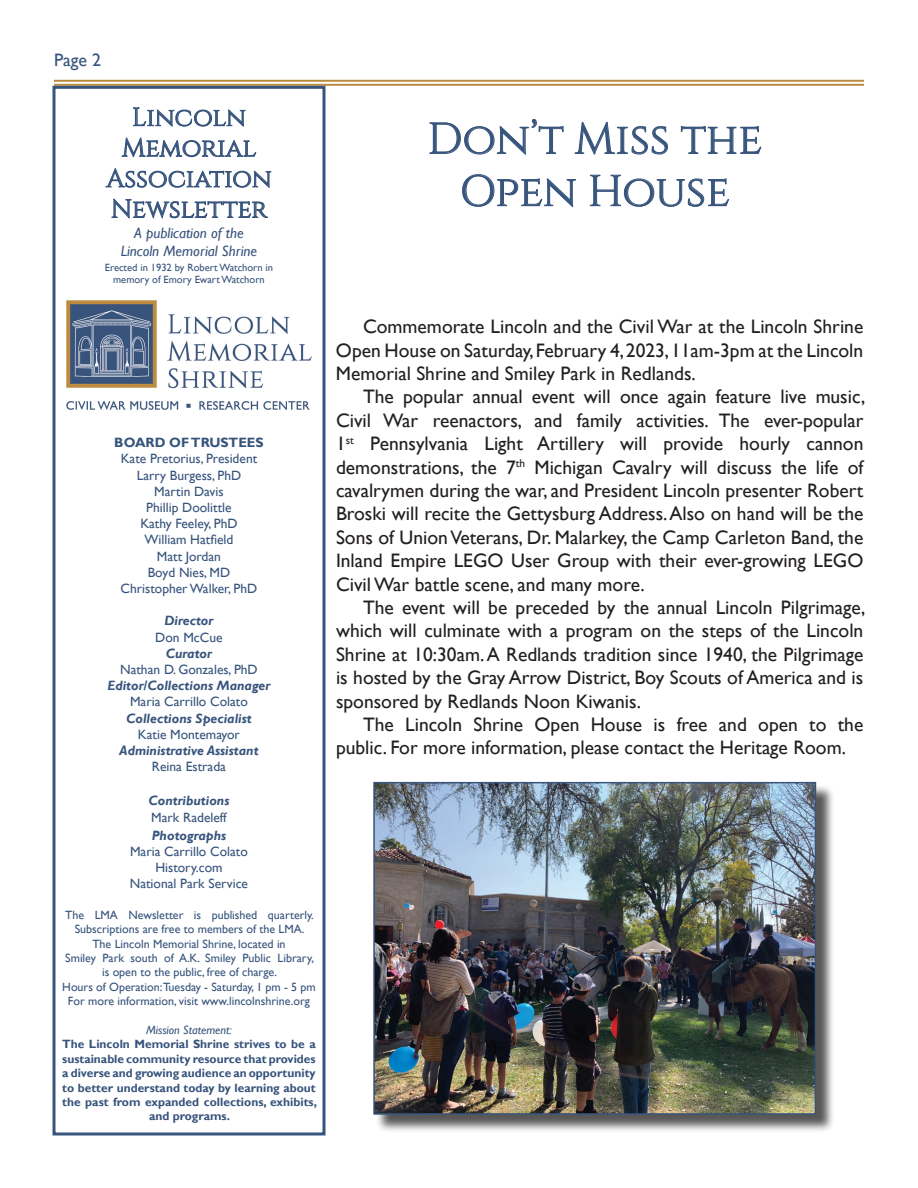
<style>
.page{position:relative;width:918px;height:1188px;background:#fff}
.page>*{position:absolute;margin:0;border:0;box-sizing:border-box;transform-origin:0 0}
.t1{font:43.5px/52.2px "Cinzel";color:#37547c;text-align:center}
.t2{font:25.5px/30.6px "Cinzel";color:#37547c;text-align:center}
.t3{font:19.5px/23.4px "Gill Sans";color:#231f20;text-align:justify}
.t4{font:18px "Gill Sans";color:#37547c}
.t5{font:italic 15px/18px "Gill Sans";color:#37547c;text-align:center}
.t6{font:13.5px/16.2px "Gill Sans";color:#37547c;text-align:center}
.t7{font:italic 700 13.5px "Gill Sans";color:#37547c}
.t8{font:700 13.5px "Gill Sans";color:#37547c}
.t9{font:12px/14.4px "Gill Sans";color:#37547c;text-align:center}
.t10{font:700 12px/14.4px "Gill Sans";color:#37547c;text-align:center}
.t11{font:italic 12px "Gill Sans";color:#37547c}
.t12{font:10.5px/12px "Gill Sans";color:#37547c;text-align:center}
</style>
<div class="page">
<hr style="left:54px;top:80px;width:810px;height:2px;background:#bb8b40">
<hr style="left:54px;top:84px;width:810px;height:2px;background:#bb8b40">
<svg style="left:133px;top:107px;width:113px;height:20px"></svg>
<svg style="left:105px;top:138px;width:166px;height:50px"></svg>
<svg style="left:111px;top:199px;width:157px;height:19px"></svg>
<div style="left:52px;top:86px;width:274px;height:1050px;border:3px solid #37547c"></div>
<svg style="left:429px;top:119px;width:135px;height:36px"></svg>
<svg style="left:575px;top:122px;width:93px;height:33px"></svg>
<svg style="left:681px;top:126px;width:81px;height:28px"></svg>
<svg style="left:462px;top:174px;width:114px;height:33px"></svg>
<svg style="left:590px;top:175px;width:139px;height:32px"></svg>
<img style="left:67px;top:301px;width:244px;height:108px">
<div style="left:376px;top:784px;width:459px;height:350px;background:#231f20;opacity:.75"></div>
<img style="left:376px;top:785px;width:437px;height:327px">
<div style="left:373px;top:782px;width:443px;height:333px;border:2px solid #37547c"></div>
<p class="t4" style="left:54px;top:50px;width:49px">Page 2</p>
<h2 class="t2" style="left:106px;top:102px;width:167px">Lincoln<br>Memorial<br>Association<br>Newsletter</h2>
<p class="t5" style="left:121px;top:225px;width:138px">A publication of the<br>Lincoln Memorial Shrine</p>
<p class="t12" style="left:105px;top:262px;width:170px">Erected in 1932 by Robert Watchorn in memory of Emory Ewart Watchorn</p>
<p class="t8" style="left:114px;top:435px;width:151px">BOARD OF TRUSTEES</p>
<p class="t6" style="left:121px;top:451px;width:138px">Kate Pretorius, President<br>Larry Burgess, PhD<br>Martin Davis<br>Phillip Doolittle<br>Kathy Feeley, PhD<br>William Hatfield<br>Matt Jordan<br>Boyd Nies, MD<br>Christopher Walker, PhD</p>
<p class="t7" style="left:164px;top:613px;width:51px">Director</p>
<p class="t6" style="left:155px;top:629px;width:69px">Don McCue</p>
<p class="t7" style="left:166px;top:646px;width:48px">Curator</p>
<p class="t6" style="left:120px;top:662px;width:139px">Nathan D. Gonzales, PhD</p>
<p class="t7" style="left:108px;top:678px;width:164px">Editor/Collections Manager</p>
<p class="t6" style="left:130px;top:694px;width:119px">Maria Carrillo Colato</p>
<p class="t7" style="left:126px;top:710px;width:127px">Collections Specialist</p>
<p class="t6" style="left:138px;top:727px;width:104px">Katie Montemayor</p>
<p class="t7" style="left:119px;top:743px;width:141px">Administrative Assistant</p>
<p class="t6" style="left:152px;top:759px;width:76px">Reina Estrada</p>
<p class="t7" style="left:148px;top:793px;width:83px">Contributions</p>
<p class="t6" style="left:151px;top:809px;width:77px">Mark Radeleff</p>
<p class="t7" style="left:152px;top:827px;width:76px">Photographs</p>
<p class="t6" style="left:130px;top:843px;width:120px">Maria Carrillo Colato<br>History.com<br>National Park Service</p>
<p class="t9" style="left:62px;top:908px;width:255px">The LMA Newsletter is published quarterly.<br>Subscriptions are free to members of the LMA.<br>The Lincoln Memorial Shrine, located in<br>Smiley Park south of A.K. Smiley Public Library, is open to the public, free of charge.<br>Hours of Operation:Tuesday - Saturday, 1 pm - 5 pm For more information, visit www.lincolnshrine.org</p>
<p class="t11" style="left:146px;top:1023px;width:87px">Mission Statement:</p>
<p class="t10" style="left:62px;top:1038px;width:256px">The Lincoln Memorial Shrine strives to be a sustainable community resource that provides a diverse and growing audience an opportunity to better understand today by learning about the past from expanded collections, exhibits, and programs.</p>
<h1 class="t1" style="left:427px;top:113px;width:336px">Don’t Miss the<br>Open House</h1>
<p class="t3" style="left:336px;top:315px;width:529px;text-indent:27px">Commemorate Lincoln and the Civil War at the Lincoln Shrine Open House on Saturday, February 4, 2023, 11am-3pm at the Lincoln Memorial Shrine and Smiley Park in Redlands.</p>
<p class="t3" style="left:336px;top:385px;width:531px;text-indent:27px">The popular annual event will once again feature live music, Civil War reenactors, and family activities. The ever-popular 1<sup>st</sup> Pennsylvania Light Artillery will provide hourly cannon demonstrations, the 7<sup>th</sup> Michigan Cavalry will discuss the life of cavalrymen during the war, and President Lincoln presenter Robert Broski will recite the Gettysburg Address. Also on hand will be the Sons of Union Veterans, Dr. Malarkey, the Camp Carleton Band, the Inland Empire LEGO User Group with their ever-growing LEGO Civil War battle scene, and many more.</p>
<p class="t3" style="left:336px;top:596px;width:531px;text-indent:27px">The event will be preceded by the annual Lincoln Pilgrimage, which will culminate with a program on the steps of the Lincoln Shrine at 10:30am. A Redlands tradition since 1940, the Pilgrimage is hosted by the Gray Arrow District, Boy Scouts of America and is sponsored by Redlands Noon Kiwanis.</p>
<p class="t3" style="left:336px;top:713px;width:529px;text-indent:27px">The Lincoln Shrine Open House is free and open to the public. For more information, please contact the Heritage Room.</p>
</div>
